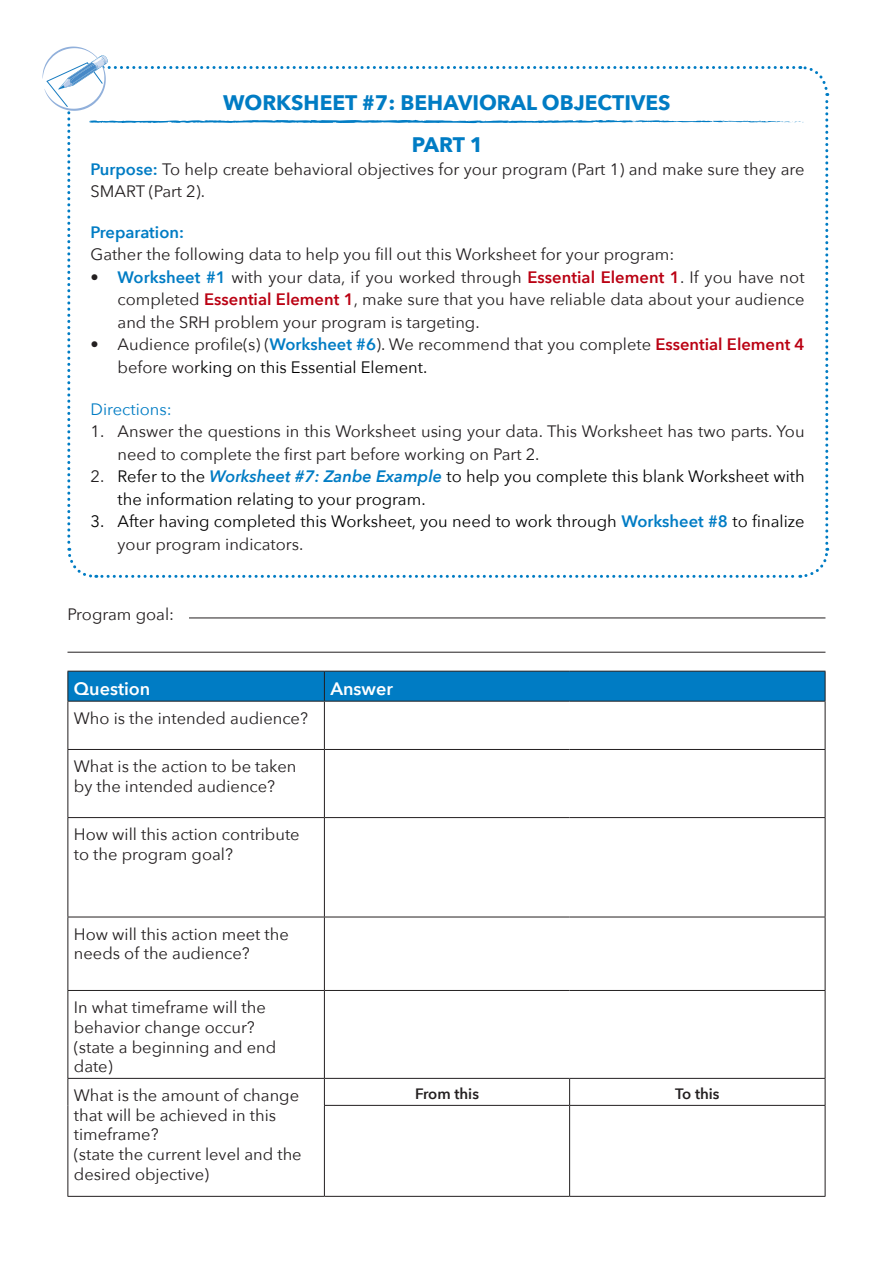
<style>
.page{position:relative;width:893px;height:1263px;background:#fff}
.page>*{position:absolute;margin:0;border:0;box-sizing:border-box;transform-origin:0 0}
.worksheet_header{font:700 21px "Avenir Next";color:#007cc4}
.Body_copy{font:700 21px "Avenir Next";color:#007cc4}
.t1{font:600 18px "Avenir Next";color:#fff}
.Worksheet_Hanging_in{font:16.5px/19.8px "Avenir Next";color:#231f20}
.Worksheet_Hanging_in-2{font:16.5px/22.5px "Avenir Next";color:#000}
.Body_copy-2{font:16.5px/22.5px "Avenir Next";color:#231f20}
.worksheet_body{font:16.5px "Avenir Next";color:#231f20}
.worksheet_body-2{font:600 16.5px "Avenir Next";color:#007cc4}
.worksheet_body-3{font:16.5px "Avenir Next";color:#007cc4}
.t2{font:600 15px "Avenir Next";color:#231f20}
.s1{font-weight:600;color:#007cc4}
.s2{font-weight:600}
.s3{font-weight:600;color:#ba0012}
.s4{color:#000}
.s5{color:#231f20}
.s6{font-weight:600;font-style:italic;color:#007cc4}
</style>
<div class="page">
<div style="left:69px;top:672px;width:756px;height:29px;background:#007cc4"></div>
<hr style="left:68px;top:671px;width:256px;height:1px;background:#231f20">
<hr style="left:68px;top:671px;width:1px;height:30px;background:#231f20">
<hr style="left:324px;top:671px;width:246px;height:1px;background:#231f20">
<hr style="left:324px;top:671px;width:1px;height:30px;background:#231f20">
<hr style="left:570px;top:671px;width:255px;height:1px;background:#231f20">
<hr style="left:825px;top:671px;width:1px;height:30px;background:#231f20">
<hr style="left:68px;top:701px;width:256px;height:1px;background:#231f20">
<hr style="left:68px;top:701px;width:1px;height:48px;background:#231f20">
<hr style="left:324px;top:701px;width:246px;height:1px;background:#231f20">
<hr style="left:324px;top:701px;width:1px;height:48px;background:#231f20">
<hr style="left:570px;top:701px;width:255px;height:1px;background:#231f20">
<hr style="left:825px;top:701px;width:1px;height:48px;background:#231f20">
<hr style="left:68px;top:749px;width:256px;height:1px;background:#231f20">
<hr style="left:68px;top:750px;width:1px;height:67px;background:#231f20">
<hr style="left:324px;top:749px;width:246px;height:1px;background:#231f20">
<hr style="left:324px;top:750px;width:1px;height:67px;background:#231f20">
<hr style="left:570px;top:749px;width:255px;height:1px;background:#231f20">
<hr style="left:825px;top:750px;width:1px;height:67px;background:#231f20">
<hr style="left:68px;top:817px;width:256px;height:1px;background:#231f20">
<hr style="left:68px;top:818px;width:1px;height:99px;background:#231f20">
<hr style="left:324px;top:817px;width:246px;height:1px;background:#231f20">
<hr style="left:324px;top:818px;width:1px;height:99px;background:#231f20">
<hr style="left:570px;top:817px;width:255px;height:1px;background:#231f20">
<hr style="left:825px;top:818px;width:1px;height:99px;background:#231f20">
<hr style="left:68px;top:917px;width:256px;height:1px;background:#231f20">
<hr style="left:68px;top:917px;width:1px;height:73px;background:#231f20">
<hr style="left:324px;top:917px;width:246px;height:1px;background:#231f20">
<hr style="left:324px;top:917px;width:1px;height:73px;background:#231f20">
<hr style="left:570px;top:917px;width:255px;height:1px;background:#231f20">
<hr style="left:825px;top:917px;width:1px;height:73px;background:#231f20">
<hr style="left:68px;top:990px;width:256px;height:1px;background:#231f20">
<hr style="left:68px;top:991px;width:1px;height:87px;background:#231f20">
<hr style="left:324px;top:990px;width:246px;height:1px;background:#231f20">
<hr style="left:324px;top:991px;width:1px;height:87px;background:#231f20">
<hr style="left:570px;top:990px;width:255px;height:1px;background:#231f20">
<hr style="left:825px;top:991px;width:1px;height:87px;background:#231f20">
<hr style="left:68px;top:1078px;width:256px;height:1px;background:#231f20">
<svg style="left:68px;top:1079px;width:1px;height:26px"></svg>
<hr style="left:68px;top:1105px;width:1px;height:91px;background:#231f20">
<hr style="left:68px;top:1196px;width:256px;height:1px;background:#231f20">
<hr style="left:324px;top:1078px;width:246px;height:1px;background:#231f20">
<svg style="left:324px;top:1079px;width:1px;height:26px"></svg>
<hr style="left:570px;top:1078px;width:255px;height:1px;background:#231f20">
<svg style="left:569px;top:1079px;width:1px;height:26px"></svg>
<svg style="left:825px;top:1079px;width:1px;height:26px"></svg>
<hr style="left:324px;top:1105px;width:246px;height:1px;background:#231f20">
<hr style="left:324px;top:1106px;width:1px;height:90px;background:#231f20">
<hr style="left:570px;top:1105px;width:255px;height:1px;background:#231f20">
<hr style="left:569px;top:1106px;width:1px;height:90px;background:#231f20">
<hr style="left:825px;top:1106px;width:1px;height:90px;background:#231f20">
<hr style="left:324px;top:1196px;width:246px;height:1px;background:#231f20">
<hr style="left:570px;top:1196px;width:255px;height:1px;background:#231f20">
<svg style="left:43px;top:47px;width:787px;height:531px"></svg>
<hr style="left:189px;top:617px;width:636px;height:1px;background:#231f20">
<hr style="left:68px;top:652px;width:757px;height:1px;background:#231f20">
<p class="worksheet_header" style="left:223px;top:85px;width:449px">WORKSHEET #7: BEHAVIORAL OBJECTIVES</p>
<p class="Body_copy" style="left:412px;top:127px;width:73px">PART 1</p>
<p class="Body_copy-2" style="left:91px;top:157px;width:716px"><span class="s1">Purpose:</span> To help create behavioral objectives for your program (Part 1) and make sure they are<br>SMART (Part 2).</p>
<p class="worksheet_body-2" style="left:91px;top:218px;width:95px">Preparation:</p>
<p class="worksheet_body" style="left:91px;top:241px;width:585px">Gather the following data to help you fill out this Worksheet for your program:</p>
<p class="Worksheet_Hanging_in" style="left:118px;top:265px;width:689px;line-height:22.5px;text-align:justify;text-indent:-27px"><span class="s2">•</span> <span class="s1">Worksheet #1</span> with your data, if you worked through <span class="s3">Essential Element 1</span>. If you have not completed <span class="s3">Essential Element 1</span>, make sure that you have reliable data about your audience and the SRH problem your program is targeting.</p>
<p class="Worksheet_Hanging_in" style="left:118px;top:333px;width:689px;line-height:22.5px;text-indent:-27px">• Audience profile(s) (<span class="s1">Worksheet #6</span>). We recommend that you complete <span class="s3">Essential Element 4 </span>before wo<span class="s4">rking on this Essential Element.</span></p>
<p class="worksheet_body-3" style="left:91px;top:395px;width:83px">Directions:</p>
<p class="Worksheet_Hanging_in" style="left:118px;top:420px;width:688px;line-height:22.5px;text-indent:-27px">1. Answer the questions in this Worksheet using your data. This Worksheet has two parts. You need to complete the first part before working on Part 2.</p>
<p class="Worksheet_Hanging_in-2" style="left:118px;top:465px;width:689px;text-indent:-27px"><span class="s5">2.</span> Refer to the <span class="s6">Worksheet #7: Zanbe Example</span> to help you complete this blank Worksheet with the information relating to your program.</p>
<p class="Worksheet_Hanging_in-2" style="left:118px;top:510px;width:688px;text-indent:-27px">3. After having completed this Worksheet, you need to work through <span class="s1">Worksheet #8</span> to finalize <span class="s5">your program indicators.</span></p>
<p class="worksheet_body" style="left:68px;top:600px;width:108px">Program goal:</p>
<p class="t1" style="left:74px;top:673px;width:78px">Question</p>
<p class="t1" style="left:330px;top:673px;width:64px">Answer</p>
<p class="Worksheet_Hanging_in" style="left:74px;top:707px;width:236px">Who is the intended audience?</p>
<p class="Worksheet_Hanging_in" style="left:74px;top:756px;width:224px">What is the action to be taken by the intended audience?</p>
<p class="Worksheet_Hanging_in" style="left:74px;top:824px;width:227px">How will this action contribute to the program goal?</p>
<p class="Worksheet_Hanging_in" style="left:74px;top:923px;width:216px">How will this action meet the needs of the audience?</p>
<p class="Worksheet_Hanging_in" style="left:74px;top:996px;width:194px">In what timeframe will the behavior change occur?</p>
<p class="Worksheet_Hanging_in" style="left:74px;top:1036px;width:204px">(state a beginning and end date)</p>
<p class="Worksheet_Hanging_in" style="left:74px;top:1084px;width:227px">What is the amount of change that will be achieved in this timeframe?</p>
<p class="Worksheet_Hanging_in" style="left:74px;top:1144px;width:229px">(state the current level and the desired objective)</p>
<p class="t2" style="left:415px;top:1081px;width:65px">From this</p>
<p class="t2" style="left:675px;top:1081px;width:46px">To this</p>
</div>
